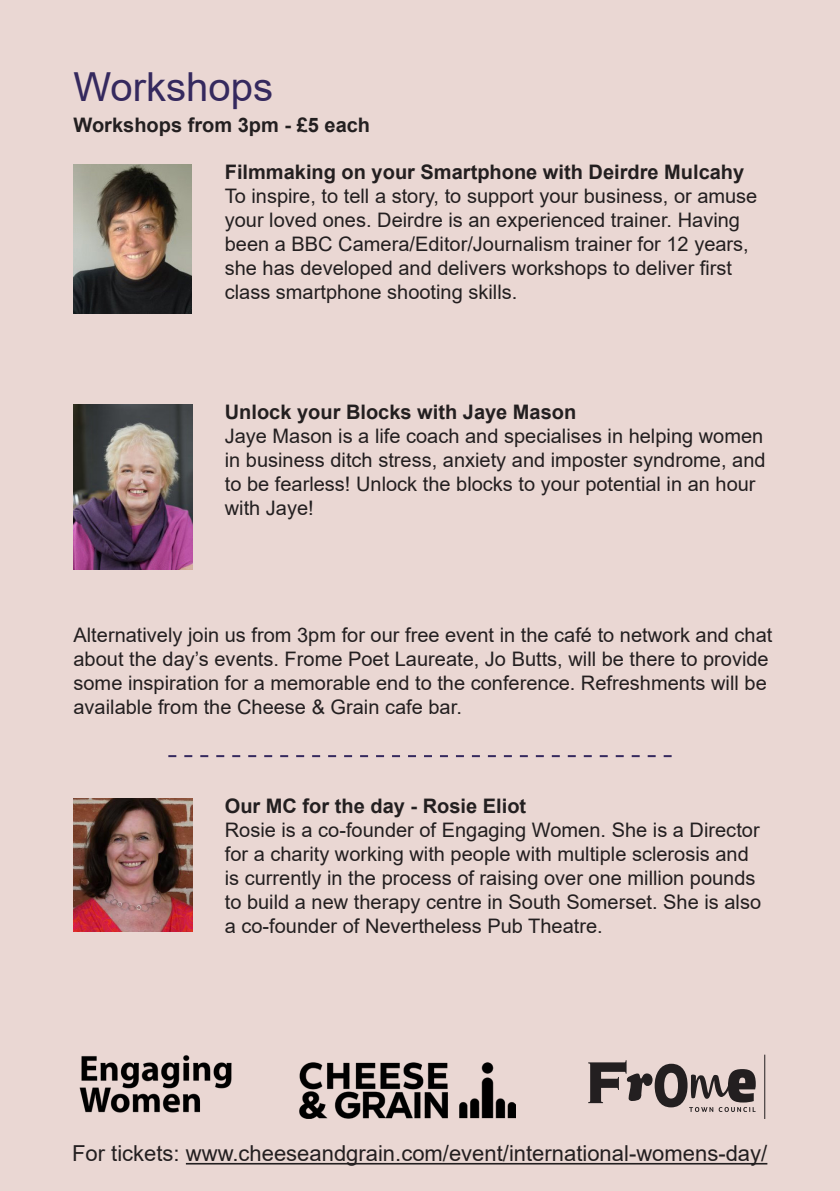
<style>
.page{position:relative;width:840px;height:1191px;background:#fff}
.page>*{position:absolute;margin:0;border:0;box-sizing:border-box;transform-origin:0 0}
.t1{font:40px "Arial";color:#35295e}
.t2{font:22px "Arial";color:#231f20}
.t3{font:20px/24px "Arial";color:#231f20}
.t4{font:700 20px "Arial";color:#231f20}
</style>
<div class="page">
<div style="left:0;top:0;width:839px;height:1191px;background:#ead7d3"></div>
<img style="left:299px;top:1062px;width:216px;height:57px">
<svg style="left:588px;top:1060px;width:167px;height:52px"></svg>
<hr style="left:764px;top:1054px;width:1px;height:65px;background:#231f20">
<img style="left:79px;top:1055px;width:153px;height:58px">
<hr style="left:186px;top:1162px;width:581px;height:2px;background:#231f20">
<img style="left:73px;top:164px;width:118px;height:150px">
<img style="left:73px;top:404px;width:119px;height:165px">
<img style="left:73px;top:798px;width:119px;height:133px">
<svg style="left:168px;top:755px;width:503px;height:2px"></svg>
<p class="t1" style="left:73px;top:60px;width:201px">Workshops</p>
<p class="t4" style="left:73px;top:111px;width:298px">Workshops from 3pm - £5 each</p>
<p class="t4" style="left:225px;top:158px;width:520px">Filmmaking on your Smartphone with Deirdre Mulcahy</p>
<p class="t3" style="left:225px;top:184px;width:534px">To inspire, to tell a story, to support your business, or amuse your loved ones. Deirdre is an experienced trainer. Having been a BBC Camera/Editor/Journalism trainer for 12 years, she has developed and delivers workshops to deliver first class smartphone shooting skills.</p>
<p class="t4" style="left:225px;top:398px;width:353px">Unlock your Blocks with Jaye Mason</p>
<p class="t3" style="left:225px;top:424px;width:542px">Jaye Mason is a life coach and specialises in helping women in business ditch stress, anxiety and imposter syndrome, and to be fearless! Unlock the blocks to your potential in an hour with Jaye!</p>
<p class="t3" style="left:73px;top:622px;width:700px">Alternatively join us from 3pm for our free event in the café to network and chat about the day’s events. Frome Poet Laureate, Jo Butts, will be there to provide some inspiration for a memorable end to the conference. Refreshments will be available from the Cheese &amp; Grain cafe bar.</p>
<p class="t4" style="left:225px;top:791px;width:303px">Our MC for the day - Rosie Eliot</p>
<p class="t3" style="left:225px;top:817px;width:537px">Rosie is a co-founder of Engaging Women. She is a Director for a charity working with people with multiple sclerosis and is currently in the process of raising over one million pounds to build a new therapy centre in South Somerset. She is also a co-founder of Nevertheless Pub Theatre.</p>
<p class="t2" style="left:72px;top:1138px;width:696px">For tickets: www.cheeseandgrain.com/event/international-womens-day/</p>
</div>
